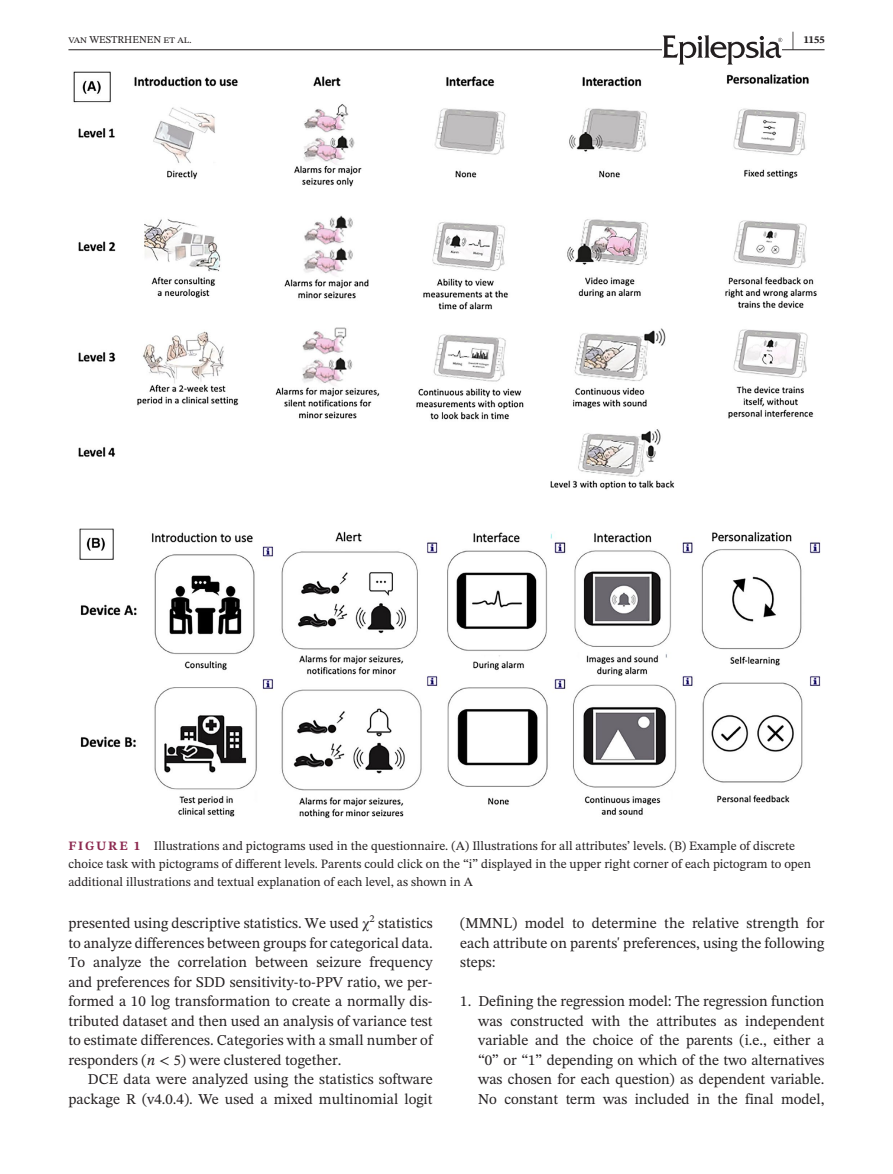
<style>
.page{position:relative;width:893px;height:1174px;background:#fff}
.page>*{position:absolute;margin:0;border:0;box-sizing:border-box;transform-origin:0 0}
.t1{font:700 21px "STIX Two Text";color:#231f20;scale:.42 1}
.t2{font:15px/19.5px "STIX Two Text";color:#231f20;text-align:justify}
.t3{font:12.75px/18px "STIX Two Text";color:#231f20}
.t4{font:10.5px "STIX Two Text";color:#231f20}
.t5{font:700 10.5px "STIX Two Text";color:#231f20}
.s1{font-weight:700;color:#8c284e}
.s2{font-family:"STIX"}
.s3{font-style:italic}
</style>
<div class="page">
<hr style="left:68px;top:49px;width:756px;height:1px;background:#231f20">
<svg style="left:663px;top:35px;width:119px;height:30px"></svg>
<img style="left:73px;top:71px;width:748px;height:747px">
<h1 class="t1" style="left:792px;top:24px;width:8px">|</h1>
<p class="t4" style="left:68px;top:32px;width:125px">van WESTRHENEN et al.</p>
<p class="t5" style="left:804px;top:32px;width:22px">1155</p>
<p class="t3" style="left:68px;top:837px;width:744px"><span class="s1">FIGURE 1</span> Illustrations and pictograms used in the questionnaire. (A) Illustrations for all attributes’ levels. (B) Example of discrete choice task with pictograms of different levels. Parents could click on the “i” displayed in the upper right corner of each pictogram to open additional illustrations and textual explanation of each level, as shown in A</p>
<p class="t2" style="left:68px;top:913px;width:303px">presented using descriptive statistics. We used <span class="s2">χ</span></p>
<p class="t4" style="left:370px;top:910px;width:7px">2</p>
<p class="t2" style="left:68px;top:913px;width:366px;text-indent:310px">statistics to analyze differences between groups for categorical data.<br>To analyze the correlation between seizure frequency and preferences for SDD sensitivity-to-PPV ratio, we per&shy;formed a 10 log transformation to create a normally dis&shy;tributed dataset and then used an analysis of variance test to estimate differences. Categories with a small number of responders (<span class="s3">n</span> &lt; 5) were clustered together.</p>
<p class="t2" style="left:68px;top:1069px;width:366px;text-align:right">DCE data were analyzed using the statistics software package R (v4.0.4). We used a mixed multinomial logit</p>
<p class="t2" style="left:460px;top:913px;width:366px">(MMNL) model to determine the relative strength for each attribute on parents' preferences, using the following steps:</p>
<p class="t2" style="left:478px;top:991px;width:348px;text-indent:-18px">1. Defining the regression model: The regression function was constructed with the attributes as independent variable and the choice of the parents (i.e., either a “0” or “1” depending on which of the two alternatives was chosen for each question) as dependent variable.<br>No constant term was included in the final model,</p>
</div>
